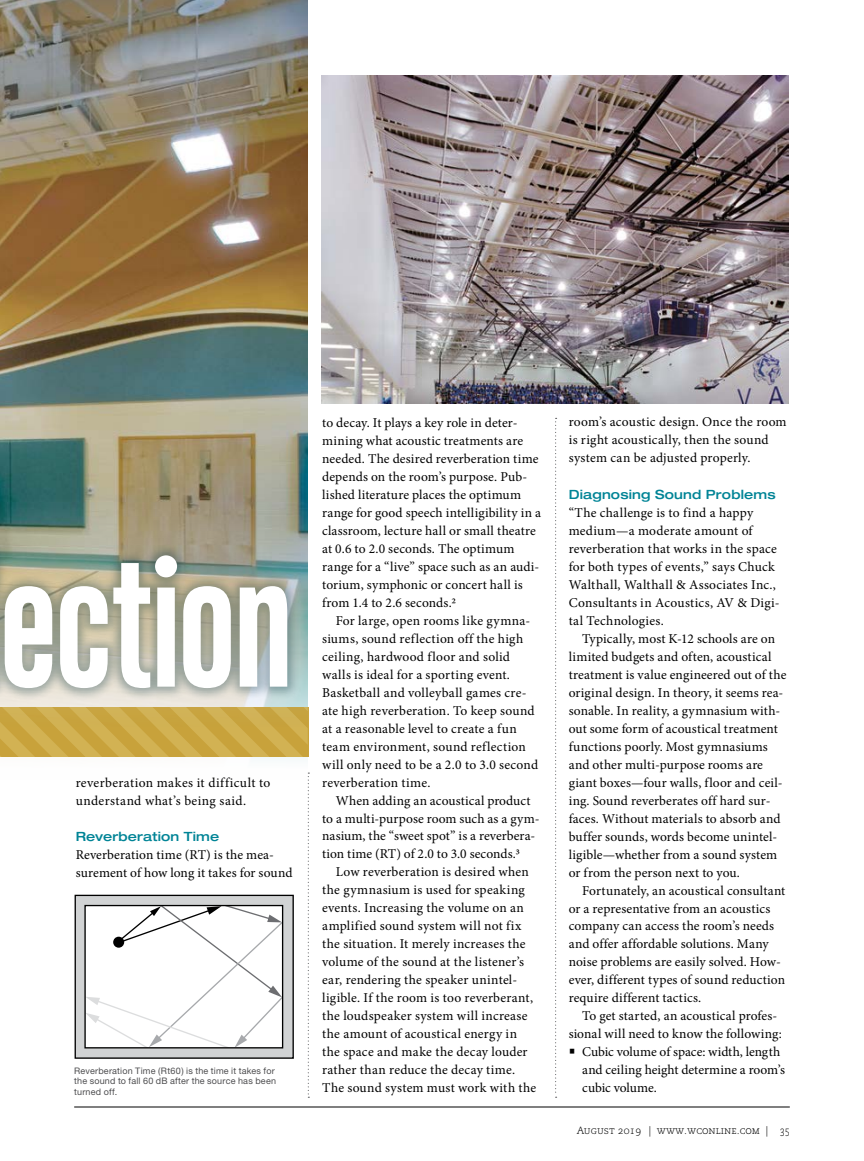
<style>
.page{position:relative;width:864px;height:1161px;background:#fff}
.page>*{position:absolute;margin:0;border:0;box-sizing:border-box;transform-origin:0 0}
.t1{font:700 174.9px "Trump Gothic Pro";letter-spacing:-.01em;color:#fff}
.t2{font:13.5px/18px "Minion Pro";letter-spacing:.01em;color:#000}
.t3{font:13.5px/18px "Minion Pro";letter-spacing:.03em;color:#000}
.t4{font:500 expanded 12.75px "Helvetica Neue";letter-spacing:.015em;color:#008496}
.t5{font:10.5px "Caecilia Light SC";color:#000}
.t6{font:9px/10.8px "Helvetica Neue";letter-spacing:.02em;color:#4d4d4f}
.s1{font-family:"Glypha";font-weight:100}
</style>
<div class="page">
<hr style="left:74px;top:1107px;width:716px;height:1px;background:#000">
<svg style="left:308px;top:773px;width:1px;height:325px"></svg>
<svg style="left:555px;top:418px;width:2px;height:680px"></svg>
<img style="left:0;top:0;width:308px;height:777px">
<img style="left:322px;top:75px;width:466px;height:328px">
<svg style="left:74px;top:894px;width:220px;height:165px"></svg>
<div style="left:0;top:538px;width:300px;height:163px;background:#01313d;opacity:.33"></div>
<svg style="left:0;top:707px;width:308px;height:50px"></svg>
<h1 class="t1" style="left:-1px;top:514px;width:295px">ection</h1>
<p class="t3" style="left:76px;top:773px;width:196px">reverberation makes it difficult to understand what’s being said.</p>
<p class="t4" style="left:76px;top:828px;width:145px">Reverberation Time</p>
<p class="t2" style="left:76px;top:845px;width:218px">Reverberation time (RT) is the mea&shy;surement of how long it takes for sound</p>
<p class="t6" style="left:74px;top:1065px;width:203px">Reverberation Time (Rt60) is the time it takes for the sound to fall 60 dB after the source has been turned off.</p>
<p class="t2" style="left:322px;top:413px;width:220px">to decay. It plays a key role in deter&shy;mining what acoustic treatments are needed. The desired reverberation time depends on the room’s purpose. Pub&shy;lished literature places the optimum range for good speech intelligibility in a classroom, lecture hall or small theatre at 0.6 to 2.0 seconds. The optimum range for a “live” space such as an audi&shy;torium, symphonic or concert hall is from 1.4 to 2.6 seconds.2</p>
<p class="t2" style="left:322px;top:611px;width:217px;text-indent:14px">For large, open rooms like gymna&shy;siums, sound reflection off the high ceiling, hardwood floor and solid walls is ideal for a sporting event.<br>Basketball and volleyball games cre&shy;ate high reverberation. To keep sound at a reasonable level to create a fun team environment, sound reflection will only need to be a 2.0 to 3.0 second reverberation time.</p>
<p class="t2" style="left:322px;top:791px;width:219px;text-indent:14px">When adding an acoustical product to a multi-purpose room such as a gym&shy;nasium, the “sweet spot” is a reverbera&shy;tion time (RT) of 2.0 to 3.0 seconds.3</p>
<p class="t2" style="left:322px;top:863px;width:216px;text-indent:14px">Low reverberation is desired when the gymnasium is used for speaking events. Increasing the volume on an amplified sound system will not fix the situation. It merely increases the volume of the sound at the listener’s ear, rendering the speaker unintel&shy;ligible. If the room is too reverberant, the loudspeaker system will increase the amount of acoustical energy in the space and make the decay louder rather than reduce the decay time.<br>The sound system must work with the</p>
<p class="t2" style="left:569px;top:413px;width:219px">room’s acoustic design. Once the room is right acoustically, then the sound system can be adjusted properly.</p>
<p class="t4" style="left:569px;top:486px;width:209px">Diagnosing Sound Problems</p>
<p class="t2" style="left:569px;top:503px;width:213px">“The challenge is to find a happy medium—a moderate amount of reverberation that works in the space for both types of events,” says Chuck<br>Walthall, Walthall &amp; Associates Inc.,<br>Consultants in Acoustics, AV &amp; Digi&shy;tal Technologies.</p>
<p class="t2" style="left:569px;top:629px;width:219px;text-indent:14px">Typically, most K-12 schools are on limited budgets and often, acoustical treatment is value engineered out of the original design. In theory, it seems rea&shy;sonable. In reality, a gymnasium with&shy;out some form of acoustical treatment functions poorly. Most gymnasiums and other multi-purpose rooms are giant boxes—four walls, floor and ceil&shy;ing. Sound reverberates off hard sur&shy;faces. Without materials to absorb and buffer sounds, words become unintel&shy;ligible—whether from a sound system or from the person next to you.</p>
<p class="t2" style="left:569px;top:881px;width:218px;text-indent:14px">Fortunately, an acoustical consultant or a representative from an acoustics company can access the room’s needs and offer affordable solutions. Many noise problems are easily solved. How&shy;ever, different types of sound reduction require different tactics.</p>
<p class="t2" style="left:569px;top:1007px;width:215px;text-indent:14px">To get started, an acoustical profes&shy;sional will need to know the following:</p>
<p class="t2" style="left:582px;top:1043px;width:204px;text-indent:-14px"><span class="s1">•</span> Cubic volume of space: width, length and ceiling height determine a room’s cubic volume.</p>
<p class="t5" style="left:577px;top:1124px;width:215px">August 2019 | www.wconline.com | 35</p>
</div>
